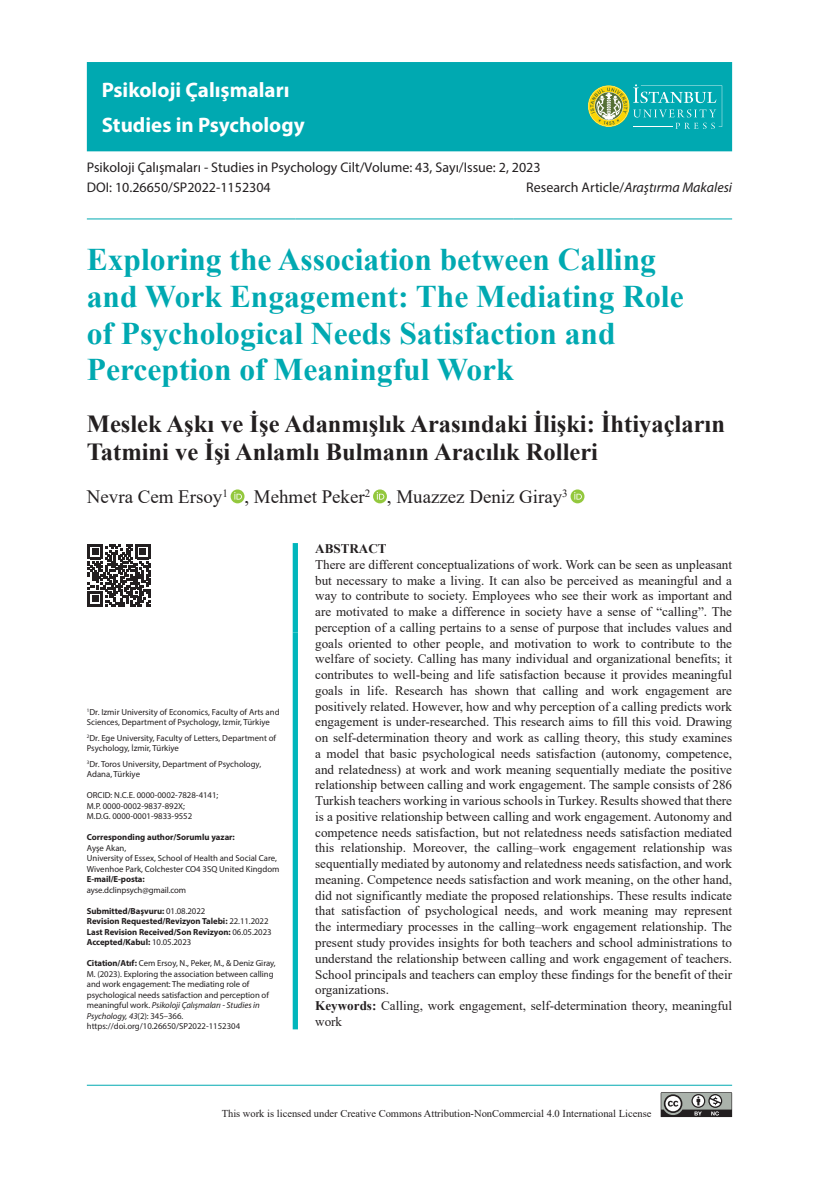
<style>
.page{position:relative;width:819px;height:1191px;background:#fff}
.page>*{position:absolute;margin:0;border:0;box-sizing:border-box;transform-origin:0 0}
.t1{font:700 31.5px/36.8px "Times New Roman";color:#00a9b1}
.t2{font:700 24.5px/28px "Times New Roman";color:#231f20}
.t3{font:700 21px/35px "Myriad Pro";color:#fff}
.t4{font:18.9px "Times New Roman";color:#231f20}
.t5{font:14px/20.5px "Myriad Pro";color:#231f20}
.t6{font:italic 14px "Myriad Pro";color:#231f20}
.t7{font:13.12px/15.8px "Times New Roman";color:#231f20}
.t8{font:700 13.12px "Times New Roman";color:#231f20}
.t9{font:10.5px "Times New Roman";color:#231f20}
.t10{font:8.75px/10.5px "Myriad Pro";color:#231f20}
.t11{font:700 8.75px/10.5px "Myriad Pro";letter-spacing:-.005em;color:#231f20}
.s1{font-style:normal}
.s2{font-weight:400}
.s3{font-weight:700}
.s4{font-style:italic}
</style>
<div class="page">
<div style="left:87px;top:62px;width:645px;height:89px;background:#00a9b1"></div>
<hr style="left:87px;top:218px;width:208px;height:1px;background:#00a9b1">
<hr style="left:295px;top:218px;width:218px;height:1px;background:#00a9b1">
<hr style="left:513px;top:218px;width:219px;height:1px;background:#00a9b1">
<div style="left:293px;top:543px;width:5px;height:89px;background:#00b6bc"></div>
<div style="left:293px;top:632px;width:5px;height:397px;background:#00b6bc"></div>
<svg style="left:588px;top:84px;width:134px;height:45px;background:#42b4a1"></svg>
<svg style="left:230px;top:489px;width:14px;height:14px"></svg>
<svg style="left:234px;top:492px;width:8px;height:7px"></svg>
<svg style="left:373px;top:489px;width:14px;height:14px"></svg>
<svg style="left:377px;top:492px;width:7px;height:7px"></svg>
<svg style="left:570px;top:489px;width:14px;height:14px"></svg>
<svg style="left:574px;top:492px;width:8px;height:7px"></svg>
<svg style="left:88px;top:544px;width:62px;height:62px"></svg>
<hr style="left:87px;top:1084px;width:645px;height:1px;background:#00a9b1">
<svg style="left:660px;top:1092px;width:72px;height:25px;background:#818380"></svg>
<h3 class="t3" style="left:102px;top:72px;width:204px">Psikoloji Çalışmaları<br>Studies in Psychology</h3>
<p class="t5" style="left:87px;top:157px;width:455px">Psikoloji Çalışmaları - Studies in Psychology Cilt/Volume: 43, Sayı/Issue: 2, 2023<br>DOI: 10.26650/SP2022-1152304</p>
<p class="t6" style="left:526px;top:179px;width:207px"><span class="s1">Research Article/</span>Araştırma Makalesi</p>
<h1 class="t1" style="left:87px;top:240px;width:598px">Exploring the Association between Calling and Work Engagement: The Mediating Role of Psychological Needs Satisfaction and Perception of Meaningful Work</h1>
<h2 class="t2" style="left:87px;top:409px;width:639px">Meslek Aşkı ve İşe Adanmışlık Arasındaki İlişki: İhtiyaçların<br>Tatmini ve İşi Anlamlı Bulmanın Aracılık Rolleri</h2>
<h3 class="t4" style="left:87px;top:484px;width:482px">Nevra Cem Ersoy<sup>1</sup> , Mehmet Peker<sup>2</sup> , Muazzez Deniz Giray<sup>3</sup></h3>
<p class="t10" style="left:87px;top:706px;width:194px"><sup>1</sup>Dr. Izmir University of Economics, Faculty of Arts and<br>Sciences, Department of Psychology, Izmir, Türkiye</p>
<p class="t10" style="left:87px;top:732px;width:191px"><sup>2</sup>Dr. Ege University, Faculty of Letters, Department of<br>Psychology, İzmir, Türkiye</p>
<p class="t10" style="left:87px;top:758px;width:176px"><sup>3</sup>Dr. Toros University, Department of Psychology,<br>Adana, Türkiye</p>
<p class="t10" style="left:87px;top:790px;width:133px">ORCID: N.C.E. 0000-0002-7828-4141;<br>M.P. 0000-0002-9837-892X;<br>M.D.G. 0000-0001-9833-9552</p>
<p class="t11" style="left:87px;top:832px;width:149px">Corresponding author/Sorumlu yazar:</p>
<p class="t10" style="left:87px;top:842px;width:194px">Ayşe Akan,<br>University of Essex, School of Health and Social Care,<br>Wivenhoe Park, Colchester CO4 3SQ United Kingdom</p>
<p class="t11" style="left:87px;top:874px;width:59px">E-mail/E-posta:</p>
<p class="t10" style="left:87px;top:884px;width:101px">ayse.dclinpsych@gmail.com</p>
<p class="t11" style="left:87px;top:905px;width:186px">Submitted/Başvuru: <span class="s2">01.08.2022<br></span>Revision Requested/Revizyon Talebi: <span class="s2">22.11.2022<br></span>Last Revision Received/Son Revizyon: <span class="s2">06.05.2023<br></span>Accepted/Kabul: <span class="s2">10.05.2023</span></p>
<p class="t10" style="left:87px;top:958px;width:190px"><span class="s3">Citation/Atıf:</span> Cem Ersoy, N., Peker, M., &amp; Deniz Giray, M. (2023). Exploring the association between calling and work engagement: The mediating role of psychological needs satisfaction and perception of meaningful work. <span class="s4">Psikoloji Çalışmaları - Studies in Psychology, 43</span>(2): 345–366. https://doi.org/10.26650/SP2022-1152304</p>
<p class="t8" style="left:315px;top:539px;width:73px">ABSTRACT</p>
<p class="t7" style="left:315px;top:556px;width:418px">There are different conceptualizations of work. Work can be seen as unpleasant but necessary to make a living. It can also be perceived as meaningful and a way to contribute to society. Employees who see their work as important and are motivated to make a difference in society have a sense of “calling”. The perception of a calling pertains to a sense of purpose that includes values and goals oriented to other people, and motivation to work to contribute to the welfare of society. Calling has many individual and organizational benefits; it contributes to well-being and life satisfaction because it provides meaningful goals in life. Research has shown that calling and work engagement are positively related. However, how and why perception of a calling predicts work engagement is under-researched. This research aims to fill this void. Drawing on self-determination theory and work as calling theory, this study examines a model that basic psychological needs satisfaction (autonomy, competence, and relatedness) at work and work meaning sequentially mediate the positive relationship between calling and work engagement. The sample consists of 286<br>Turkish teachers working in various schools in Turkey. Results showed that there is a positive relationship between calling and work engagement. Autonomy and competence needs satisfaction, but not relatedness needs satisfaction mediated this relationship. Moreover, the calling–work engagement relationship was sequentially mediated by autonomy and relatedness needs satisfaction, and work meaning. Competence needs satisfaction and work meaning, on the other hand, did not significantly mediate the proposed relationships. These results indicate that satisfaction of psychological needs, and work meaning may represent the intermediary processes in the calling–work engagement relationship. The present study provides insights for both teachers and school administrations to understand the relationship between calling and work engagement of teachers.<br>School principals and teachers can employ these findings for the benefit of their organizations.<br><span class="s3">Keywords:</span> Calling, work engagement, self-determination theory, meaningful work</p>
<p class="t9" style="left:222px;top:1106px;width:431px">This work is licensed under Creative Commons Attribution-NonCommercial 4.0 International License</p>
</div>
